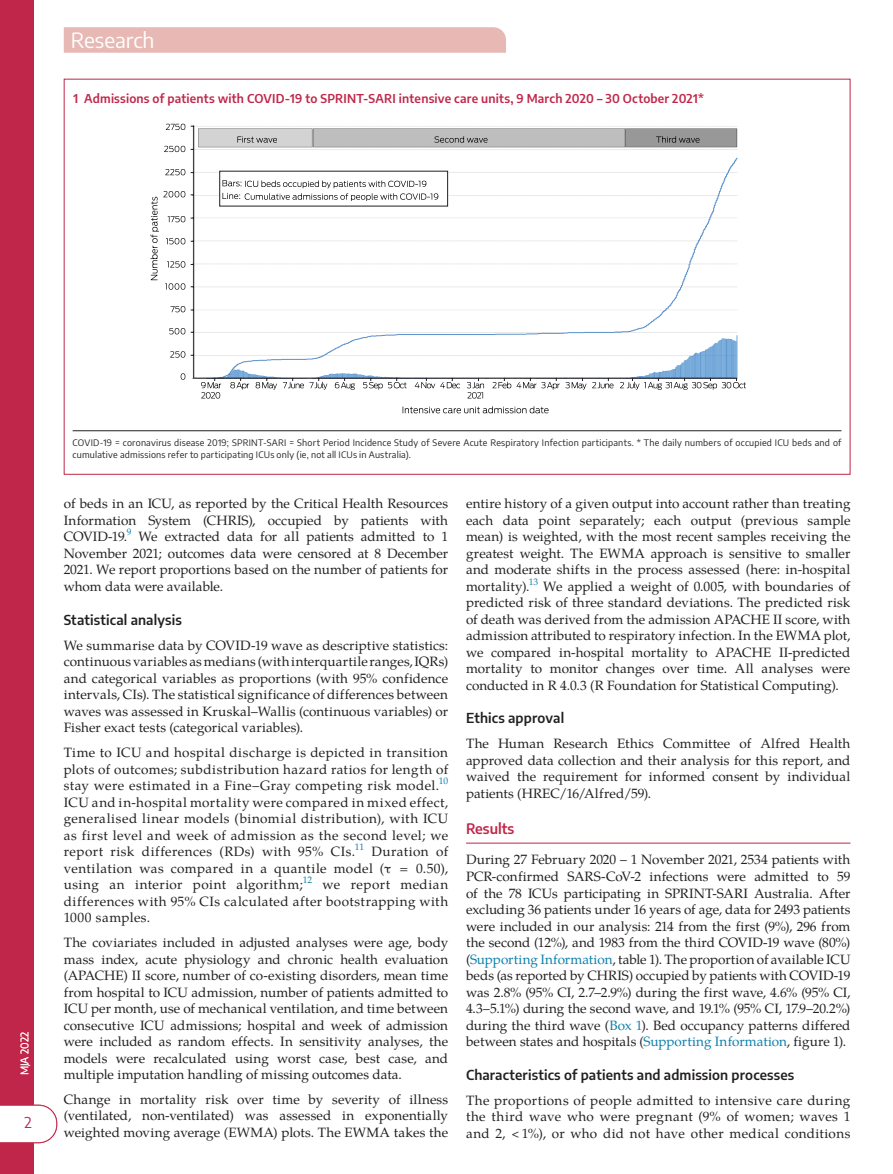
<style>
.page{position:relative;width:893px;height:1174px;background:#fff}
.page>*{position:absolute;margin:0;border:0;box-sizing:border-box;transform-origin:0 0}
.t1{font:21px "Encode Sans";color:#fff}
.t2{font:15px "Encode Sans";color:#bf2649}
.t3{font:600 14.25px "Encode Sans";color:#bf2649}
.t4{font:13.5px/16.5px "Te X Gyre Pagella";letter-spacing:.015em;color:#231f20;text-align:justify}
.t5{font:600 13.5px "Encode Sans";letter-spacing:.01em;color:#231f20}
.t6{font:600 12px "Encode Sans";letter-spacing:.015em;color:#bf2649}
.t7{font:10.5px "Encode Sans";letter-spacing:-.005em;color:#fff}
.t8{font:9px/12px "Encode Sans";letter-spacing:.025em;color:#231f20}
.s1{color:#0d7fac}
</style>
<div class="page">
<div style="left:0;top:0;width:34px;height:1174px;background:#bf2649"></div>
<svg style="left:64px;top:27px;width:442px;height:26px;background:#e8bab5"></svg>
<div style="left:0;top:1105px;width:57px;height:37px;background:#fff"></div>
<hr style="left:466px;top:842px;width:384px;height:1px;background:#bf2649">
<img style="left:190px;top:125px;width:548px;height:254px">
<svg style="left:166px;top:124px;width:19px;height:6px"></svg>
<svg style="left:164px;top:146px;width:21px;height:6px"></svg>
<svg style="left:165px;top:169px;width:20px;height:6px"></svg>
<svg style="left:171px;top:306px;width:14px;height:6px"></svg>
<svg style="left:169px;top:328px;width:16px;height:6px"></svg>
<svg style="left:170px;top:351px;width:15px;height:6px"></svg>
<svg style="left:181px;top:373px;width:4px;height:7px"></svg>
<svg style="left:237px;top:136px;width:462px;height:7px;background:#afaeae"></svg>
<svg style="left:403px;top:406px;width:146px;height:7px"></svg>
<svg style="left:151px;top:191px;width:34px;height:99px"></svg>
<svg style="left:201px;top:379px;width:20px;height:19px"></svg>
<svg style="left:230px;top:379px;width:254px;height:19px"></svg>
<svg style="left:492px;top:378px;width:254px;height:12px"></svg>
<hr style="left:193px;top:378px;width:543px;height:1px;background:#231f20">
<hr style="left:193px;top:126px;width:1px;height:252px;background:#231f20">
<div style="left:220px;top:171px;width:228px;height:35px;background:#fff"></div>
<svg style="left:223px;top:180px;width:215px;height:21px"></svg>
<hr style="left:73px;top:430px;width:768px;height:1px;background:#231f20">
<h1 class="t1" style="left:71px;top:25px;width:85px">Research</h1>
<p class="t6" style="left:74px;top:90px;width:632px">1 Admissions of patients with COVID-19 to SPRINT-SARI intensive care units, 9 March 2020 – 30 October 2021*</p>
<p class="t7" style="left:17px;top:1075px;width:45px;rotate:-90deg">MJA 2022</p>
<p class="t2" style="left:25px;top:1112px;width:9px">2</p>
<p class="t2" style="left:25px;top:1114px;width:9px">2</p>
<p class="t8" style="left:73px;top:436px;width:770px">COVID-19 = coronavirus disease 2019; SPRINT-SARI = Short Period Incidence Study of Severe Acute Respiratory Infection participants. * The daily numbers of occupied ICU beds and of cumulative admissions refer to participating ICUs only (ie, not all ICUs in Australia).</p>
<p class="t4" style="left:64px;top:494px;width:386px">of beds in an ICU, as reported by the Critical Health Resources Information System (CHRIS), occupied by patients with COVID-19.<sup>9</sup> We extracted data for all patients admitted to 1<br>November 2021; outcomes data were censored at 8 December 2021. We report proportions based on the number of patients for whom data were available.</p>
<p class="t5" style="left:64px;top:610px;width:120px">Statistical analysis</p>
<p class="t4" style="left:64px;top:636px;width:386px">We summarise data by COVID-19 wave as descriptive statistics: continuous variables as medians (with interquartile ranges, IQRs) and categorical variables as proportions (with 95% confidence intervals, CIs). The statistical significance of differences between waves was assessed in Kruskal–Wallis (continuous variables) or Fisher exact tests (categorical variables).</p>
<p class="t4" style="left:64px;top:743px;width:386px">Time to ICU and hospital discharge is depicted in transition plots of outcomes; subdistribution hazard ratios for length of stay were estimated in a Fine–Gray competing risk model.<sup>10<br></sup>ICU and in-hospital mortality were compared in mixed effect, generalised linear models (binomial distribution), with ICU as first level and week of admission as the second level; we report risk differences (RDs) with 95% CIs.<sup>11</sup></p>
<p class="t4" style="left:64px;top:842px;width:386px;text-indent:308px">Duration of ventilation was compared in a quantile model (τ = 0.50), using an interior point algorithm;<sup>12</sup></p>
<p class="t4" style="left:64px;top:875px;width:386px;text-indent:259px">we report median differences with 95% CIs calculated after bootstrapping with 1000 samples.</p>
<p class="t4" style="left:64px;top:933px;width:386px">The coviariates included in adjusted analyses were age, body mass index, acute physiology and chronic health evaluation (APACHE) II score, number of co-existing disorders, mean time from hospital to ICU admission, number of patients admitted to ICU per month, use of mechanical ventilation, and time between consecutive ICU admissions; hospital and week of admission were included as random effects. In sensitivity analyses, the models were recalculated using worst case, best case, and multiple imputation handling of missing outcomes data.</p>
<p class="t4" style="left:64px;top:1090px;width:386px">Change in mortality risk over time by severity of illness (ventilated, non-ventilated) was assessed in exponentially weighted moving average (EWMA) plots. The EWMA takes the</p>
<p class="t4" style="left:466px;top:494px;width:386px">entire history of a given output into account rather than treating each data point separately; each output (previous sample mean) is weighted, with the most recent samples receiving the greatest weight. The EWMA approach is sensitive to smaller and moderate shifts in the process assessed (here: in-hospital mortality).<sup>13</sup> We applied a weight of 0.005, with boundaries of predicted risk of three standard deviations. The predicted risk of death was derived from the admission APACHE II score, with admission attributed to respiratory infection. In the EWMA plot, we compared in-hospital mortality to APACHE II-predicted mortality to monitor changes over time. All analyses were conducted in R 4.0.3 (R Foundation for Statistical Computing).</p>
<p class="t5" style="left:466px;top:708px;width:100px">Ethics approval</p>
<p class="t4" style="left:466px;top:734px;width:386px">The Human Research Ethics Committee of Alfred Health approved data collection and their analysis for this report, and waived the requirement for informed consent by individual patients (HREC/16/Alfred/59).</p>
<p class="t3" style="left:466px;top:818px;width:50px">Results</p>
<p class="t4" style="left:466px;top:850px;width:386px">During 27 February 2020 – 1 November 2021, 2534 patients with PCR-confirmed SARS-CoV-2 infections were admitted to 59 of the 78 ICUs participating in SPRINT-SARI Australia. After excluding 36 patients under 16 years of age, data for 2493 patients were included in our analysis: 214 from the first (9%), 296 from the second (12%), and 1983 from the third COVID-19 wave (80%) (<span class="s1">Supporting Information</span>, table 1). The proportion of available ICU beds (as reported by CHRIS) occupied by patients with COVID-19 was 2.8% (95% CI, 2.7–2.9%) during the first wave, 4.6% (95% CI, 4.3–5.1%) during the second wave, and 19.1% (95% CI, 17.9–20.2%) during the third wave (<span class="s1">Box 1</span>). Bed occupancy patterns differed between states and hospitals (<span class="s1">Supporting Information</span>, figure 1).</p>
<p class="t5" style="left:466px;top:1065px;width:330px">Characteristics of patients and admission processes</p>
<p class="t4" style="left:466px;top:1090px;width:386px">The proportions of people admitted to intensive care during the third wave who were pregnant (9% of women; waves 1 and 2, &lt; 1%), or who did not have other medical conditions</p>
</div>
